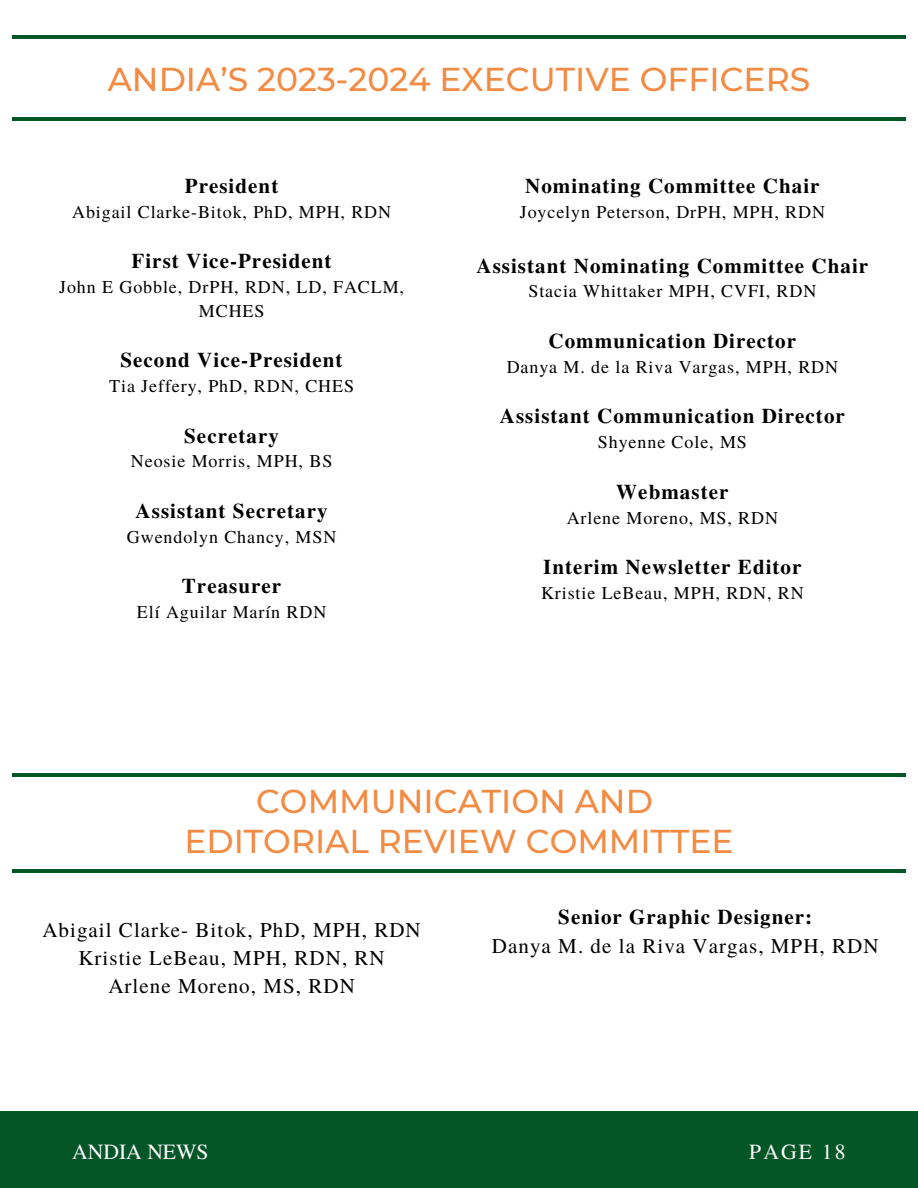
<style>
.page{position:relative;width:918px;height:1188px;background:#fff}
.page>*{position:absolute;margin:0;border:0;box-sizing:border-box;transform-origin:0 0}
.t1{font:500 33px "Montserrat";color:#f28b43}
.t2{font:21.6px "Te X Gyre Termes";color:#fff}
.t3{font:21.6px "Te X Gyre Termes";letter-spacing:.1em;color:#fafafa}
.t4{font:700 21px "Te X Gyre Termes";letter-spacing:.05em;color:#000}
.t5{font:21px "Te X Gyre Termes";letter-spacing:.05em;color:#000}
.t6{font:18px/23.7px "Te X Gyre Termes";letter-spacing:.05em;color:#000;text-align:center}
</style>
<div class="page">
<div style="left:0;top:1111px;width:918px;height:77px;background:#045626"></div>
<hr style="left:12px;top:118px;width:893px;height:3px;background:#045626">
<hr style="left:12px;top:35px;width:893px;height:4px;background:#045626">
<hr style="left:12px;top:869px;width:893px;height:4px;background:#045626">
<hr style="left:12px;top:773px;width:893px;height:4px;background:#045626">
<p class="t1" style="left:108px;top:59px;width:704px">ANDIA’S 2023-2024 EXECUTIVE OFFICERS</p>
<p class="t4" style="left:185px;top:169px;width:95px">President</p>
<p class="t6" style="left:72px;top:199px;width:321px">Abigail Clarke-Bitok, PhD, MPH, RDN</p>
<p class="t4" style="left:132px;top:245px;width:202px">First Vice-President</p>
<p class="t6" style="left:59px;top:274px;width:346px">John E Gobble, DrPH, RDN, LD, FACLM,<br>MCHES</p>
<p class="t4" style="left:121px;top:344px;width:224px">Second Vice-President</p>
<p class="t6" style="left:109px;top:373px;width:246px">Tia Jeffery, PhD, RDN, CHES</p>
<p class="t4" style="left:184px;top:419px;width:96px">Secretary</p>
<p class="t6" style="left:131px;top:449px;width:203px">Neosie Morris, MPH, BS</p>
<p class="t4" style="left:136px;top:494px;width:194px">Assistant Secretary</p>
<p class="t6" style="left:127px;top:524px;width:211px">Gwendolyn Chancy, MSN</p>
<p class="t4" style="left:182px;top:570px;width:101px">Treasurer</p>
<p class="t6" style="left:137px;top:599px;width:191px">Elí Aguilar Marín RDN</p>
<p class="t4" style="left:525px;top:169px;width:296px">Nominating Committee Chair</p>
<p class="t6" style="left:520px;top:199px;width:307px">Joycelyn Peterson, DrPH, MPH, RDN</p>
<p class="t4" style="left:476px;top:249px;width:393px">Assistant Nominating Committee Chair</p>
<p class="t6" style="left:528px;top:279px;width:289px">Stacia Whittaker MPH, CVFI, RDN</p>
<p class="t4" style="left:549px;top:325px;width:249px">Communication Director</p>
<p class="t6" style="left:507px;top:354px;width:333px">Danya M. de la Riva Vargas, MPH, RDN</p>
<p class="t4" style="left:500px;top:400px;width:347px">Assistant Communication Director</p>
<p class="t6" style="left:598px;top:429px;width:151px">Shyenne Cole, MS</p>
<p class="t4" style="left:616px;top:475px;width:114px">Webmaster</p>
<p class="t6" style="left:567px;top:505px;width:213px">Arlene Moreno, MS, RDN</p>
<p class="t4" style="left:543px;top:551px;width:260px">Interim Newsletter Editor</p>
<p class="t6" style="left:541px;top:580px;width:264px">Kristie LeBeau, MPH, RDN, RN</p>
<p class="t1" style="left:256px;top:781px;width:398px">COMMUNICATION AND</p>
<p class="t1" style="left:184px;top:821px;width:551px">EDITORIAL REVIEW COMMITTEE</p>
<p class="t5" style="left:42px;top:915px;width:380px">Abigail Clarke- Bitok, PhD, MPH, RDN</p>
<p class="t5" style="left:78px;top:943px;width:308px">Kristie LeBeau, MPH, RDN, RN</p>
<p class="t5" style="left:108px;top:971px;width:248px">Arlene Moreno, MS, RDN</p>
<p class="t4" style="left:558px;top:900px;width:255px">Senior Graphic Designer:</p>
<p class="t5" style="left:492px;top:931px;width:388px">Danya M. de la Riva Vargas, MPH, RDN</p>
<p class="t2" style="left:72px;top:1137px;width:138px">ANDIA NEWS</p>
<p class="t3" style="left:749px;top:1136px;width:98px">PAGE 18</p>
</div>
